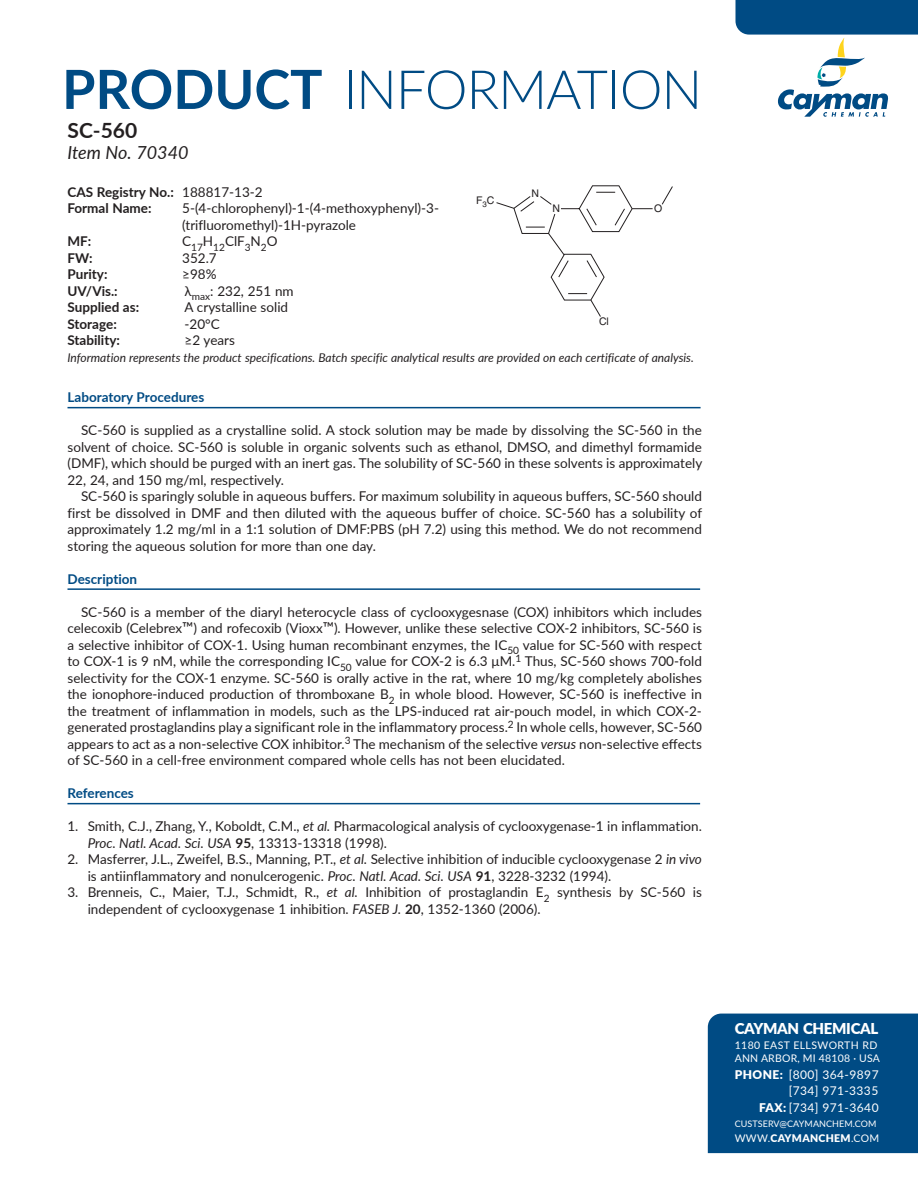
<style>
.page{position:relative;width:918px;height:1188px;background:#fff}
.page>*{position:absolute;margin:0;border:0;box-sizing:border-box;transform-origin:0 0}
.t1{font:300 54px "Lato";letter-spacing:-.02em;color:#004b84}
.ProductName{font:700 21px "Lato";color:#231f20}
.CatalogNo{font:italic 18px "Lato";color:#231f20}
.t2{font:900 15px "Lato";letter-spacing:-.02em;color:#fff}
.References{font:13.5px/16.5px "Lato";color:#231f20;text-align:justify}
.Info{font:13.5px/16.5px "Lato";color:#231f20}
.Info-2{font:700 13.5px "Lato";color:#231f20}
.ProductName-2{font:700 13.5px "Lato";color:#004b84}
.t3{font:italic 12px "Lato";color:#231f20}
.t4{font:12px/16.5px "Lato";letter-spacing:.035em;color:#fff;text-align:right}
.t5{font:10.5px/13.5px "Lato";letter-spacing:.025em;color:#fff}
.t6{font:900 10.5px "Lato";letter-spacing:.03em;color:#fff}
.t7{font:10.5px "Helvetica LT Std";color:#231f20}
.t8{font:9px "Lato";letter-spacing:.01em;color:#fff}
.s1{font-weight:700}
.s2{font-weight:400}
.s3{font-size:15px}
.s4{font-style:italic}
.s5{font-weight:900}
</style>
<div class="page">
<div style="left:708px;top:1014px;width:210px;height:139px;background:#004b84"></div>
<hr style="left:68px;top:407px;width:633px;height:1px;background:#004b84">
<hr style="left:68px;top:588px;width:632px;height:2px;background:#004b84">
<hr style="left:68px;top:803px;width:632px;height:1px;background:#004b84">
<svg style="left:496px;top:185px;width:157px;height:132px"></svg>
<svg style="left:662px;top:186px;width:11px;height:19px"></svg>
<svg style="left:736px;top:0;width:182px;height:117px"></svg>
<h1 class="t1" style="left:62px;top:52px;width:642px"><span class="s1">PRODUCT</span> INFORMATION</h1>
<p class="ProductName" style="left:68px;top:115px;width:71px">SC-560</p>
<p class="CatalogNo" style="left:68px;top:140px;width:123px">Item No. 70340</p>
<p class="Info-2" style="left:68px;top:182px;width:197px">CAS Registry No.: <span class="s2">188817-13-2</span></p>
<p class="Info-2" style="left:68px;top:199px;width:85px">Formal Name:</p>
<p class="Info" style="left:182px;top:200px;width:258px">5-(4-chlorophenyl)-1-(4-methoxyphenyl)-3- (trifluoromethyl)-1H-pyrazole</p>
<p class="Info-2" style="left:68px;top:232px;width:25px">MF:</p>
<p class="Info" style="left:182px;top:233px;width:97px">C<sub>17</sub>H<sub>12</sub>ClF<sub>3</sub>N<sub>2</sub>O</p>
<p class="Info-2" style="left:68px;top:248px;width:27px">FW:</p>
<p class="Info" style="left:182px;top:249px;width:36px">352.7</p>
<p class="Info-2" style="left:68px;top:265px;width:42px">Purity:</p>
<p class="Info" style="left:182px;top:266px;width:36px">≥98%</p>
<p class="Info-2" style="left:68px;top:281px;width:52px">UV/Vis.:</p>
<p class="Info" style="left:185px;top:282px;width:111px">λ<sub>max</sub>: 232, 251 nm</p>
<p class="Info-2" style="left:68px;top:298px;width:73px">Supplied as:</p>
<p class="Info" style="left:184px;top:299px;width:105px">A crystalline solid</p>
<p class="Info-2" style="left:68px;top:314px;width:51px">Storage:</p>
<p class="Info" style="left:184px;top:315px;width:37px">-20°C</p>
<p class="Info-2" style="left:68px;top:331px;width:54px">Stability:</p>
<p class="Info" style="left:185px;top:332px;width:52px">≥2 years</p>
<p class="t3" style="left:68px;top:349px;width:628px">Information represents the product specifications. Batch specific analytical results are provided on each certificate of analysis.</p>
<p class="ProductName-2" style="left:68px;top:388px;width:138px">Laboratory Procedures</p>
<p class="References" style="left:68px;top:422px;width:636px;text-indent:14px">SC-560 is supplied as a crystalline solid. A stock solution may be made by dissolving the SC-560 in the solvent of choice. SC-560 is soluble in organic solvents such as ethanol, DMSO, and dimethyl formamide (DMF), which should be purged with an inert gas. The solubility of SC-560 in these solvents is approximately 22, 24, and 150 mg/ml, respectively.</p>
<p class="References" style="left:68px;top:488px;width:636px;text-indent:14px">SC-560 is sparingly soluble in aqueous buffers. For maximum solubility in aqueous buffers, SC-560 should first be dissolved in DMF and then diluted with the aqueous buffer of choice. SC-560 has a solubility of approximately 1.2 mg/ml in a 1:1 solution of DMF:PBS (pH 7.2) using this method. We do not recommend storing the aqueous solution for more than one day.</p>
<p class="ProductName-2" style="left:68px;top:569px;width:71px">Description</p>
<p class="References" style="left:68px;top:603px;width:636px;text-indent:14px">SC-560 is a member of the diaryl heterocycle class of cyclooxygesnase (COX) inhibitors which includes celecoxib (Celebrex<span class="s3">™</span>) and rofecoxib (Vioxx<span class="s3">™</span>). However, unlike these selective COX-2 inhibitors, SC-560 is a selective inhibitor of COX-1. Using human recombinant enzymes, the IC<sub>50</sub> value for SC-560 with respect to COX-1 is 9 nM, while the corresponding IC<sub>50</sub> value for COX-2 is 6.3 μM.<sup>1</sup> Thus, SC-560 shows 700-fold selectivity for the COX-1 enzyme. SC-560 is orally active in the rat, where 10 mg/kg completely abolishes the ionophore-induced production of thromboxane B<sub>2</sub> in whole blood. However, SC-560 is ineffective in the treatment of inflammation in models, such as the LPS-induced rat air-pouch model, in which COX-2- generated prostaglandins play a significant role in the inflammatory process.<sup>2</sup> In whole cells, however, SC-560 appears to act as a non-selective COX inhibitor.<sup>3</sup> The mechanism of the selective <span class="s4">versus</span> non-selective effects of SC-560 in a cell-free environment compared whole cells has not been elucidated.</p>
<p class="ProductName-2" style="left:68px;top:784px;width:68px">References</p>
<p class="References" style="left:88px;top:818px;width:616px;text-indent:-20px">1. Smith, C.J., Zhang, Y., Koboldt, C.M., <span class="s4">et al.</span> Pharmacological analysis of cyclooxygenase-1 in inflammation.<br><span class="s4">Proc. Natl. Acad. Sci. USA</span> <span class="s1">95</span>, 13313-13318 (1998).</p>
<p class="References" style="left:88px;top:851px;width:616px;text-indent:-20px">2. Masferrer, J.L., Zweifel, B.S., Manning, P.T., <span class="s4">et al.</span> Selective inhibition of inducible cyclooxygenase 2 <span class="s4">in vivo </span>is antiinflammatory and nonulcerogenic. <span class="s4">Proc. Natl. Acad. Sci. USA</span> <span class="s1">91</span>, 3228-3232 (1994).</p>
<p class="References" style="left:88px;top:884px;width:616px;text-indent:-20px">3. Brenneis, C., Maier, T.J., Schmidt, R., <span class="s4">et al.</span> Inhibition of prostaglandin E<sub>2</sub> synthesis by SC-560 is independent of cyclooxygenase 1 inhibition. <span class="s4">FASEB J.</span> <span class="s1">20</span>, 1352-1360 (2006).</p>
<p class="t7" style="left:531px;top:187px;width:9px">N</p>
<p class="t7" style="left:476px;top:194px;width:20px">F<sub>3</sub>C</p>
<p class="t7" style="left:553px;top:202px;width:9px">N</p>
<p class="t7" style="left:654px;top:202px;width:10px">O</p>
<p class="t7" style="left:599px;top:315px;width:11px">Cl</p>
<p class="t2" style="left:735px;top:1017px;width:145px">CAYMAN CHEMICAL</p>
<p class="t5" style="left:735px;top:1038px;width:147px">1180 EAST ELLSWORTH RD<br>ANN ARBOR, MI 48108 · USA</p>
<p class="t4" style="left:735px;top:1066px;width:145px"><span class="s5">PHONE:</span> [800] 364-9897 [734] 971-3335<br><span class="s5">FAX:</span> [734] 971-3640</p>
<p class="t8" style="left:735px;top:1117px;width:143px">CUSTSERV@CAYMANCHEM.COM</p>
<p class="t6" style="left:735px;top:1130px;width:146px"><span class="s2">WWW.</span>CAYMANCHEM<span class="s2">.COM</span></p>
</div>
